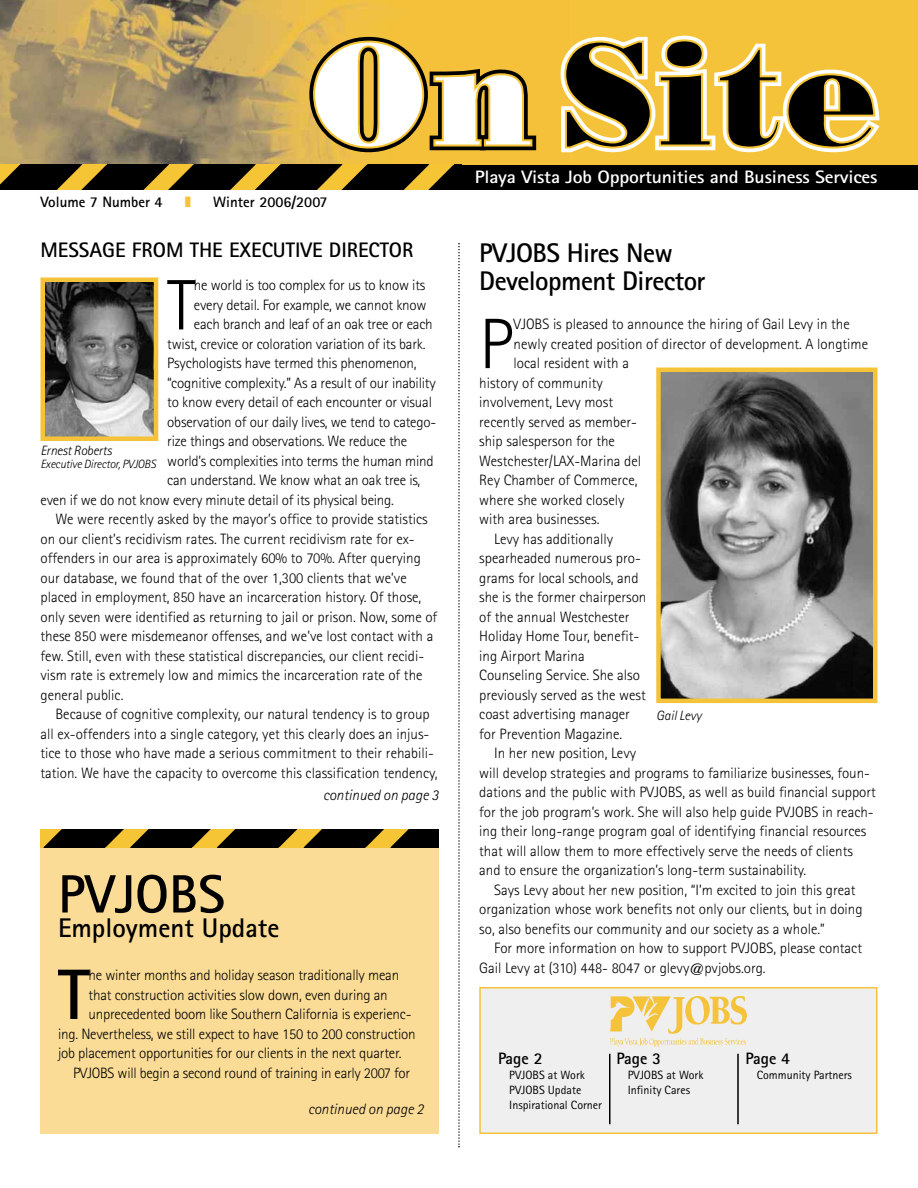
<style>
.page{position:relative;width:918px;height:1188px;background:#fff}
.page>*{position:absolute;margin:0;border:0;box-sizing:border-box;transform-origin:0 0}
.t1{font:300 71.55px "Rotis Sans Serif";color:#000}
.t2{font:700 71.55px "Rotis Sans Serif";color:#000}
.t3{font:700 54px "Rotis Sans Serif";color:#000}
.t4{font:700 27px/28.5px "Rotis Sans Serif";letter-spacing:-.02em;color:#000}
.t5{font:700 27px "Rotis Sans Serif";color:#000}
.t6{font:700 21px "Rotis Sans Serif";color:#000}
.t7{font:700 18px "Rotis Sans Serif";letter-spacing:-.01em;color:#fff;scale:1.1 1}
.t8{font:700 16.5px "Rotis Sans Serif";color:#000}
.t9{font:300 15px "Rotis Sans Serif";color:#000}
.t10{font:300 15px "Rotis Sans Serif";letter-spacing:-.02em;color:#000}
.t11{font:italic 300 15px "Rotis Sans Serif";color:#000}
.t12{font:700 15px "Rotis Sans Serif";color:#000}
.t13{font:italic 300 13.5px "Rotis Sans Serif";letter-spacing:-.015em;color:#000}
.t14{font:12px/15px "Rotis Sans Serif";color:#000}
.t15{font:italic 300 12px "Rotis Sans Serif";letter-spacing:-.015em;color:#000}
</style>
<div class="page">
<div style="left:40px;top:834px;width:399px;height:300px;background:#fbdc97"></div>
<svg style="left:40px;top:830px;width:399px;height:17px;background:#43360e"></svg>
<hr style="left:0;top:0;width:1px;height:594px;background:#fff9ee">
<div style="left:0;top:0;width:918px;height:189px;background:#f5c339"></div>
<img style="left:0;top:0;width:571px;height:165px">
<div style="left:0;top:165px;width:918px;height:24px;background:#000"></div>
<svg style="left:0;top:165px;width:453px;height:24px"></svg>
<svg style="left:304px;top:32px;width:237px;height:127px"></svg>
<svg style="left:561px;top:36px;width:319px;height:116px"></svg>
<img style="left:45px;top:283px;width:108px;height:153px">
<div style="left:40px;top:278px;width:118px;height:163px;border:4px solid #f5c339"></div>
<svg style="left:458px;top:243px;width:2px;height:905px"></svg>
<div style="left:480px;top:988px;width:397px;height:145px;background:#efefef"></div>
<img style="left:610px;top:997px;width:137px;height:49px">
<div style="left:479px;top:987px;width:399px;height:147px;border:2px solid #f5c339"></div>
<hr style="left:609px;top:1054px;width:1px;height:70px;background:#000">
<hr style="left:737px;top:1054px;width:2px;height:70px;background:#000">
<img style="left:661px;top:373px;width:212px;height:325px">
<div style="left:656px;top:368px;width:222px;height:335px;border:4px solid #f5c339"></div>
<p class="t12" style="left:40px;top:196px;width:124px">Volume 7 Number 4</p>
<p class="t12" style="left:213px;top:196px;width:116px">Winter 2006/2007</p>
<h3 class="t6" style="left:40px;top:243px;width:374px">MESSAGE FROM THE EXECUTIVE DIRECTOR</h3>
<h1 class="t1" style="left:167px;top:280px;width:29px">T</h1>
<p class="t9" style="left:194px;top:280px;width:233px">he world is too complex for us to know its</p>
<p class="t9" style="left:194px;top:300px;width:234px">every detail. For example, we cannot know</p>
<p class="t9" style="left:194px;top:319px;width:240px">each branch and leaf of an oak tree or each</p>
<p class="t9" style="left:167px;top:339px;width:260px">twist, crevice or coloration variation of its bark.</p>
<p class="t9" style="left:167px;top:358px;width:251px">Psychologists have termed this phenomenon,</p>
<p class="t9" style="left:167px;top:378px;width:270px">“cognitive complexity.” As a result of our inability</p>
<p class="t9" style="left:167px;top:397px;width:266px">to know every detail of each encounter or visual</p>
<p class="t9" style="left:167px;top:417px;width:271px">observation of our daily lives, we tend to catego-</p>
<p class="t9" style="left:167px;top:436px;width:241px">rize things and observations. We reduce the</p>
<p class="t9" style="left:167px;top:456px;width:268px">world’s complexities into terms the human mind</p>
<p class="t9" style="left:167px;top:475px;width:255px">can understand. We know what an oak tree is,</p>
<p class="t9" style="left:41px;top:495px;width:355px">even if we do not know every minute detail of its physical being.</p>
<p class="t9" style="left:56px;top:514px;width:374px">We were recently asked by the mayor’s office to provide statistics</p>
<p class="t9" style="left:41px;top:534px;width:376px">on our client’s recidivism rates. The current recidivism rate for ex-</p>
<p class="t9" style="left:41px;top:553px;width:382px">offenders in our area is approximately 60% to 70%. After querying</p>
<p class="t9" style="left:41px;top:573px;width:368px">our database, we found that of the over 1,300 clients that we’ve</p>
<p class="t9" style="left:41px;top:592px;width:382px">placed in employment, 850 have an incarceration history. Of those,</p>
<p class="t9" style="left:41px;top:612px;width:398px">only seven were identified as returning to jail or prison. Now, some of</p>
<p class="t9" style="left:41px;top:631px;width:394px">these 850 were misdemeanor offenses, and we’ve lost contact with a</p>
<p class="t9" style="left:41px;top:651px;width:385px">few. Still, even with these statistical discrepancies, our client recidi-</p>
<p class="t9" style="left:41px;top:670px;width:384px">vism rate is extremely low and mimics the incarceration rate of the</p>
<p class="t9" style="left:41px;top:690px;width:85px">general public.</p>
<p class="t9" style="left:56px;top:709px;width:376px">Because of cognitive complexity, our natural tendency is to group</p>
<p class="t9" style="left:41px;top:729px;width:390px">all ex-offenders into a single category, yet this clearly does an injus-</p>
<p class="t9" style="left:41px;top:748px;width:395px">tice to those who have made a serious commitment to their rehabili-</p>
<p class="t9" style="left:41px;top:768px;width:399px">tation. We have the capacity to overcome this classification tendency,</p>
<p class="t13" style="left:40px;top:445px;width:73px">Ernest Roberts</p>
<p class="t15" style="left:40px;top:460px;width:117px">Executive Director, PVJOBS</p>
<p class="t11" style="left:323px;top:790px;width:117px">continued on page 3</p>
<h2 class="t3" style="left:58px;top:875px;width:168px">PVJOBS</h2>
<h3 class="t5" style="left:58px;top:918px;width:223px">Employment Update</h3>
<h1 class="t2" style="left:58px;top:970px;width:33px">T</h1>
<p class="t9" style="left:89px;top:970px;width:312px">he winter months and holiday season traditionally mean</p>
<p class="t9" style="left:89px;top:989px;width:301px">that construction activities slow down, even during an</p>
<p class="t9" style="left:89px;top:1009px;width:325px">unprecedented boom like Southern California is experienc-</p>
<p class="t9" style="left:58px;top:1028px;width:359px">ing. Nevertheless, we still expect to have 150 to 200 construction</p>
<p class="t9" style="left:58px;top:1048px;width:345px">job placement opportunities for our clients in the next quarter.</p>
<p class="t10" style="left:73px;top:1067px;width:339px">PVJOBS will begin a second round of training in early 2007 for</p>
<p class="t11" style="left:308px;top:1104px;width:117px">continued on page 2</p>
<p class="t7" style="left:475px;top:170px;width:368px">Playa Vista Job Opportunities and Business Services</p>
<h3 class="t4" style="left:479px;top:241px;width:228px">PVJOBS Hires New<br>Development Director</h3>
<h1 class="t1" style="left:479px;top:319px;width:36px">P</h1>
<p class="t9" style="left:514px;top:319px;width:338px">VJOBS is pleased to announce the hiring of Gail Levy in the</p>
<p class="t9" style="left:514px;top:338px;width:356px">newly created position of director of development. A longtime</p>
<p class="t9" style="left:514px;top:358px;width:117px">local resident with a</p>
<p class="t9" style="left:479px;top:377px;width:125px">history of community</p>
<p class="t9" style="left:479px;top:397px;width:135px">involvement, Levy most</p>
<p class="t9" style="left:479px;top:416px;width:159px">recently served as member-</p>
<p class="t9" style="left:479px;top:436px;width:137px">ship salesperson for the</p>
<p class="t9" style="left:479px;top:455px;width:163px">Westchester/LAX-Marina del</p>
<p class="t9" style="left:479px;top:475px;width:160px">Rey Chamber of Commerce,</p>
<p class="t9" style="left:479px;top:494px;width:147px">where she worked closely</p>
<p class="t9" style="left:479px;top:514px;width:122px">with area businesses.</p>
<p class="t9" style="left:494px;top:533px;width:120px">Levy has additionally</p>
<p class="t9" style="left:479px;top:553px;width:163px">spearheaded numerous pro-</p>
<p class="t9" style="left:479px;top:572px;width:161px">grams for local schools, and</p>
<p class="t9" style="left:479px;top:592px;width:169px">she is the former chairperson</p>
<p class="t9" style="left:479px;top:611px;width:152px">of the annual Westchester</p>
<p class="t9" style="left:479px;top:631px;width:162px">Holiday Home Tour, benefit-</p>
<p class="t9" style="left:479px;top:650px;width:107px">ing Airport Marina</p>
<p class="t9" style="left:479px;top:670px;width:162px">Counseling Service. She also</p>
<p class="t9" style="left:479px;top:689px;width:168px">previously served as the west</p>
<p class="t9" style="left:479px;top:709px;width:152px">coast advertising manager</p>
<p class="t9" style="left:479px;top:728px;width:144px">for Prevention Magazine.</p>
<p class="t9" style="left:494px;top:748px;width:143px">In her new position, Levy</p>
<p class="t9" style="left:479px;top:767px;width:392px">will develop strategies and programs to familiarize businesses, foun-</p>
<p class="t9" style="left:479px;top:787px;width:398px">dations and the public with PVJOBS, as well as build financial support</p>
<p class="t9" style="left:479px;top:806px;width:396px">for the job program’s work. She will also help guide PVJOBS in reach-</p>
<p class="t9" style="left:479px;top:826px;width:389px">ing their long-range program goal of identifying financial resources</p>
<p class="t9" style="left:479px;top:845px;width:375px">that will allow them to more effectively serve the needs of clients</p>
<p class="t9" style="left:479px;top:865px;width:329px">and to ensure the organization’s long-term sustainability.</p>
<p class="t9" style="left:494px;top:884px;width:363px">Says Levy about her new position, “I’m excited to join this great</p>
<p class="t9" style="left:479px;top:904px;width:385px">organization whose work benefits not only our clients, but in doing</p>
<p class="t9" style="left:479px;top:923px;width:347px">so, also benefits our community and our society as a whole.”</p>
<p class="t9" style="left:494px;top:943px;width:369px">For more information on how to support PVJOBS, please contact</p>
<p class="t9" style="left:479px;top:962px;width:288px">Gail Levy at (310) 448- 8047 or glevy@pvjobs.org.</p>
<p class="t13" style="left:656px;top:711px;width:47px">Gail Levy</p>
<p class="t8" style="left:498px;top:1053px;width:46px">Page 2</p>
<p class="t14" style="left:509px;top:1069px;width:94px">PVJOBS at Work<br>PVJOBS Update<br>Inspirational Corner</p>
<p class="t8" style="left:616px;top:1053px;width:46px">Page 3</p>
<p class="t14" style="left:628px;top:1069px;width:77px">PVJOBS at Work<br>Infinity Cares</p>
<p class="t8" style="left:746px;top:1053px;width:46px">Page 4</p>
<p class="t14" style="left:757px;top:1069px;width:97px">Community Partners</p>
</div>
